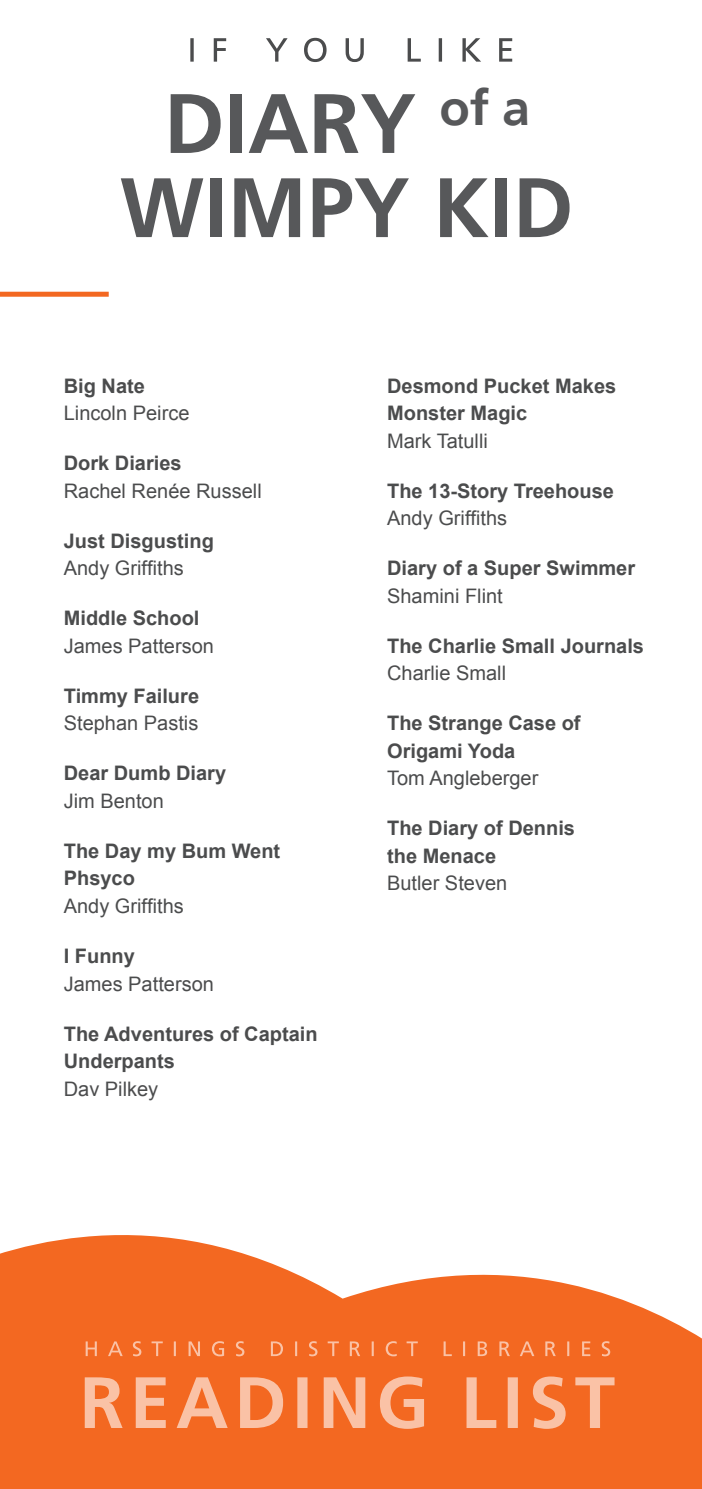
<style>
.page{position:relative;width:702px;height:1489px;background:#fff}
.page>*{position:absolute;margin:0;border:0;box-sizing:border-box;transform-origin:0 0}
.t1{font:700 84px "Frutiger Linotype";color:#57585a}
.t2{font:700 20px/27.5px "Arial";color:#4b4c4d}
.t3{font:20px/27.5px "Arial";color:#4b4c4d}
.s1{font-weight:700}
.s2{font-weight:400}
</style>
<div class="page">
<svg style="left:0;top:1235px;width:702px;height:253px;fill:#f36821"></svg>
<svg style="left:86px;top:1340px;width:524px;height:16px;background:#f47737"></svg>
<svg style="left:190px;top:38px;width:322px;height:24px"></svg>
<svg style="left:85px;top:1376px;width:529px;height:52px;background:#f58a53"></svg>
<div style="left:0;top:292px;width:109px;height:5px;background:#f36821"></div>
<p class="t1" style="left:164px;top:73px;width:367px">DIARY <sup>of</sup> <sup>a</sup></p>
<p class="t1" style="left:120px;top:157px;width:455px">WIMPY KID</p>
<p class="t3" style="left:64px;top:372px;width:127px"><span class="s1">Big Nate<br></span>Lincoln Peirce</p>
<p class="t3" style="left:64px;top:449px;width:199px"><span class="s1">Dork Diaries<br></span>Rachel Renée Russell</p>
<p class="t2" style="left:64px;top:527px;width:152px">Just Disgusting</p>
<p class="t3" style="left:64px;top:554px;width:122px">Andy Griffiths</p>
<p class="t3" style="left:64px;top:604px;width:152px"><span class="s1">Middle School<br></span>James Patterson</p>
<p class="t3" style="left:64px;top:682px;width:137px"><span class="s1">Timmy Failure<br></span>Stephan Pastis</p>
<p class="t2" style="left:64px;top:760px;width:164px">Dear Dumb Diary<br><span class="s2">Jim Benton</span></p>
<p class="t2" style="left:64px;top:837px;width:218px">The Day my Bum Went<br>Phsyco</p>
<p class="t3" style="left:64px;top:892px;width:122px">Andy Griffiths</p>
<p class="t3" style="left:64px;top:942px;width:152px"><span class="s1">I Funny<br></span>James Patterson</p>
<p class="t2" style="left:64px;top:1020px;width:255px">The Adventures of Captain<br>Underpants<br><span class="s2">Dav Pilkey</span></p>
<p class="t2" style="left:387px;top:372px;width:230px">Desmond Pucket Makes<br>Monster Magic<br><span class="s2">Mark Tatulli</span></p>
<p class="t2" style="left:387px;top:477px;width:228px">The 13-Story Treehouse<br><span class="s2">Andy Griffiths</span></p>
<p class="t2" style="left:387px;top:555px;width:249px">Diary of a Super Swimmer<br><span class="s2">Shamini Flint</span></p>
<p class="t2" style="left:387px;top:632px;width:258px">The Charlie Small Journals<br><span class="s2">Charlie Small</span></p>
<p class="t2" style="left:387px;top:710px;width:195px">The Strange Case of<br>Origami Yoda</p>
<p class="t3" style="left:387px;top:764px;width:153px">Tom Angleberger</p>
<p class="t2" style="left:387px;top:815px;width:189px">The Diary of Dennis the Menace<br><span class="s2">Butler Steven</span></p>
</div>
